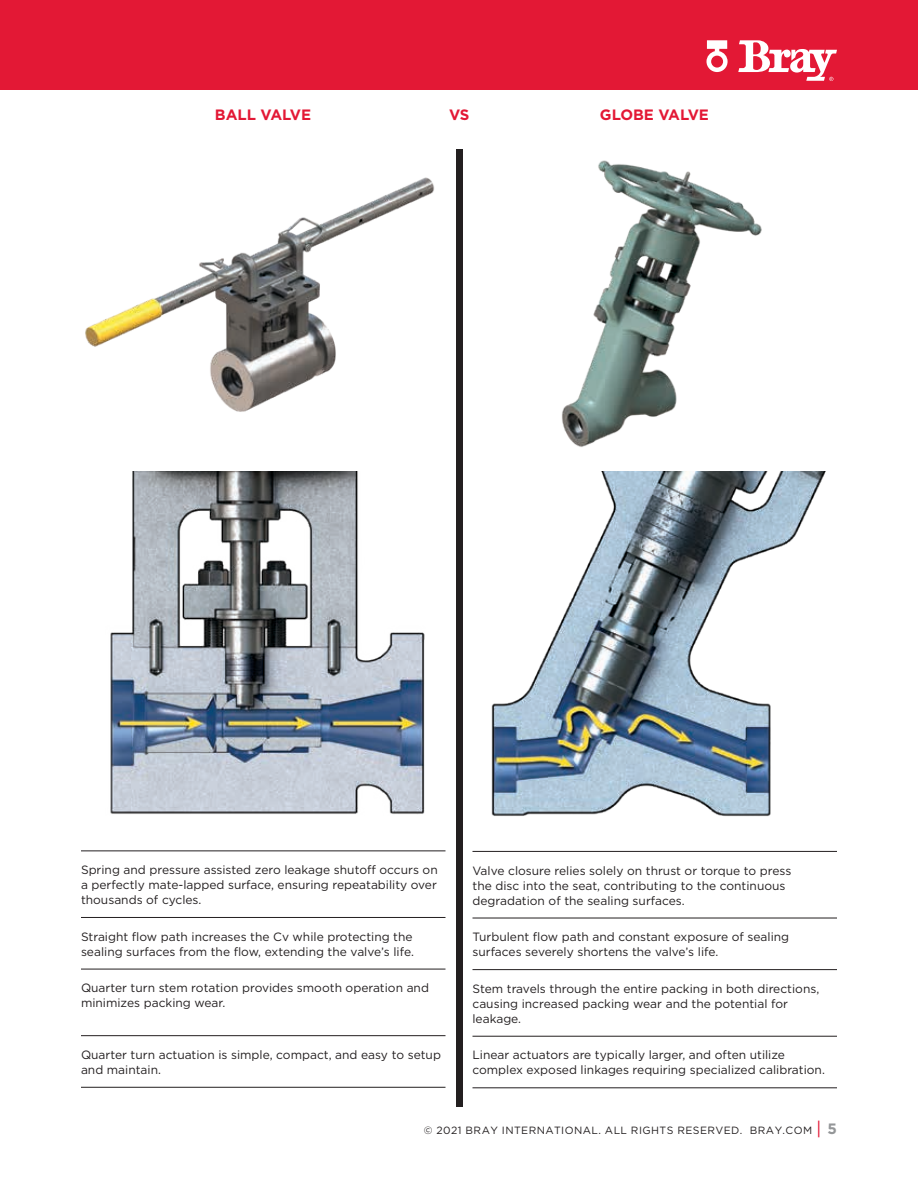
<style>
.page{position:relative;width:918px;height:1188px;background:#fff}
.page>*{position:absolute;margin:0;border:0;box-sizing:border-box;transform-origin:0 0}
.t1{font:700 15px "Gotham";color:#e31835}
.t2{font:12px/15px "Gotham";color:#231f20}
.t3{font:10.5px "Gotham";letter-spacing:.04em;color:#231f20}
.s1{font-size:18px;color:#e31835}
.s2{font-weight:700;font-size:15px;color:#949698}
</style>
<div class="page">
<div style="left:0;top:0;width:918px;height:90px;background:#e31835"></div>
<svg style="left:738px;top:40px;width:99px;height:41px"></svg>
<svg style="left:706px;top:40px;width:22px;height:32px"></svg>
<hr style="left:81px;top:850px;width:365px;height:1px;background:#231f20">
<hr style="left:81px;top:917px;width:365px;height:1px;background:#231f20">
<hr style="left:81px;top:969px;width:365px;height:1px;background:#231f20">
<hr style="left:81px;top:1035px;width:365px;height:1px;background:#231f20">
<hr style="left:81px;top:1087px;width:365px;height:1px;background:#231f20">
<hr style="left:472px;top:851px;width:365px;height:1px;background:#231f20">
<hr style="left:472px;top:918px;width:365px;height:1px;background:#231f20">
<hr style="left:472px;top:969px;width:365px;height:1px;background:#231f20">
<hr style="left:472px;top:1036px;width:365px;height:1px;background:#231f20">
<hr style="left:472px;top:1087px;width:365px;height:1px;background:#231f20">
<img style="left:562px;top:160px;width:200px;height:287px">
<img style="left:85px;top:177px;width:350px;height:235px">
<img style="left:491px;top:472px;width:335px;height:345px">
<img style="left:110px;top:472px;width:315px;height:342px">
<div style="left:456px;top:149px;width:7px;height:958px;background:#231f20"></div>
<p class="t1" style="left:215px;top:105px;width:98px">BALL VALVE</p>
<p class="t1" style="left:449px;top:105px;width:22px">VS</p>
<p class="t1" style="left:600px;top:105px;width:111px">GLOBE VALVE</p>
<p class="t2" style="left:81px;top:862px;width:358px;text-align:justify">Spring and pressure assisted zero leakage shutoff occurs on a perfectly mate-lapped surface, ensuring repeatability over thousands of cycles.</p>
<p class="t2" style="left:81px;top:929px;width:334px">Straight flow path increases the Cv while protecting the sealing surfaces from the flow, extending the valve’s life.</p>
<p class="t2" style="left:81px;top:980px;width:349px">Quarter turn stem rotation provides smooth operation and minimizes packing wear.</p>
<p class="t2" style="left:81px;top:1047px;width:361px">Quarter turn actuation is simple, compact, and easy to setup and maintain.</p>
<p class="t2" style="left:472px;top:863px;width:320px">Valve closure relies solely on thrust or torque to press the disc into the seat, contributing to the continuous degradation of the sealing surfaces.</p>
<p class="t2" style="left:472px;top:929px;width:318px">Turbulent flow path and constant exposure of sealing surfaces severely shortens the valve’s life.</p>
<p class="t2" style="left:472px;top:981px;width:348px">Stem travels through the entire packing in both directions, causing increased packing wear and the potential for leakage.</p>
<p class="t2" style="left:472px;top:1047px;width:354px">Linear actuators are typically larger, and often utilize complex exposed linkages requiring specialized calibration.</p>
<p class="t3" style="left:424px;top:1124px;width:415px">© 2021 BRAY INTERNATIONAL. ALL RIGHTS RESERVED. BRAY.COM <span class="s1">|</span> <span class="s2">5</span></p>
</div>
